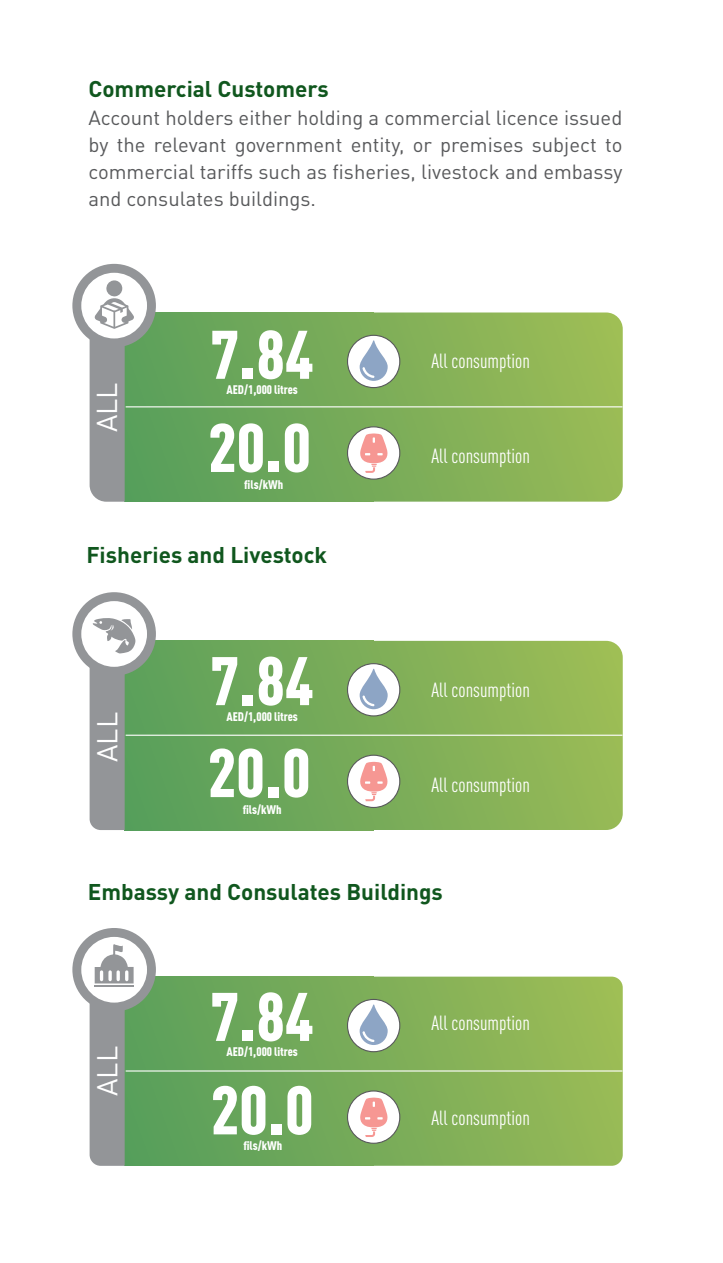
<style>
.page{position:relative;width:723px;height:1263px;background:#fff}
.page>*{position:absolute;margin:0;border:0;box-sizing:border-box;transform-origin:0 0}
.t1{font:900 condensed 67.5px "DINOT";color:#fff}
.t2{font:28.35px "DINOT";color:#fff}
.t3{font:700 22.5px "DINOT";color:#10571e}
.t4{font:20.25px/27px "DINOT";color:#58595b;text-align:justify}
.t5{font:condensed 20.25px "DINOT";color:#fff}
.t6{font:900 condensed 12.3px "DINOT";color:#fff}
</style>
<div class="page">
<div style="left:125px;top:313px;width:249px;height:189px;background:linear-gradient(to right,#59a05c,#7cad5a)"></div>
<svg style="left:374px;top:312px;width:249px;height:190px;background:#8db558"></svg>
<div style="left:72px;top:264px;width:84px;height:83px;background:#939598;border-radius:50%"></div>
<div style="left:81px;top:273px;width:66px;height:65px;background:#fff;border-radius:50%"></div>
<svg style="left:347px;top:335px;width:53px;height:53px"></svg>
<svg style="left:347px;top:426px;width:53px;height:54px"></svg>
<hr style="left:126px;top:406px;width:496px;height:1px;background:#fff">
<svg style="left:90px;top:280px;width:44px;height:222px"></svg>
<div style="left:125px;top:641px;width:249px;height:189px;background:linear-gradient(to right,#599f5b,#7bac59)"></div>
<svg style="left:374px;top:641px;width:249px;height:189px;background:#8cb457"></svg>
<div style="left:72px;top:592px;width:84px;height:84px;background:#939598;border-radius:50%"></div>
<div style="left:81px;top:601px;width:66px;height:66px;background:#fff;border-radius:50%"></div>
<svg style="left:347px;top:663px;width:53px;height:53px"></svg>
<svg style="left:347px;top:755px;width:53px;height:53px"></svg>
<hr style="left:126px;top:735px;width:496px;height:1px;background:#fff">
<svg style="left:90px;top:618px;width:45px;height:212px"></svg>
<div style="left:125px;top:977px;width:249px;height:189px;background:linear-gradient(to right,#59a05c,#7cad5a)"></div>
<svg style="left:374px;top:977px;width:249px;height:189px;background:#8cb558"></svg>
<div style="left:72px;top:928px;width:84px;height:83px;background:#939598;border-radius:50%"></div>
<div style="left:81px;top:937px;width:66px;height:65px;background:#fff;border-radius:50%"></div>
<svg style="left:347px;top:999px;width:53px;height:53px"></svg>
<svg style="left:347px;top:1090px;width:53px;height:54px"></svg>
<hr style="left:126px;top:1070px;width:496px;height:1px;background:#fff">
<svg style="left:90px;top:944px;width:44px;height:222px"></svg>
<hr style="left:94px;top:985px;width:40px;height:2px;background:#939598">
<p class="t3" style="left:88px;top:75px;width:242px">Commercial Customers</p>
<p class="t4" style="left:88px;top:104px;width:535px">Account holders either holding a commercial licence issued by the relevant government entity, or premises subject to commercial tariffs such as fisheries, livestock and embassy and consulates buildings.</p>
<h2 class="t2" style="left:89px;top:432px;width:51px;rotate:-90deg">ALL</h2>
<h1 class="t1" style="left:211px;top:313px;width:105px">7.84</h1>
<p class="t6" style="left:226px;top:382px;width:73px">AED/1,000 litres</p>
<h1 class="t1" style="left:208px;top:406px;width:105px">20.0</h1>
<p class="t6" style="left:244px;top:477px;width:40px">fils/kWh</p>
<p class="t3" style="left:86px;top:540px;width:242px">Fisheries and Livestock</p>
<h2 class="t2" style="left:90px;top:762px;width:51px;rotate:-90deg">ALL</h2>
<h1 class="t1" style="left:211px;top:639px;width:105px">7.84</h1>
<p class="t6" style="left:226px;top:709px;width:73px">AED/1,000 litres</p>
<h1 class="t1" style="left:208px;top:731px;width:105px">20.0</h1>
<p class="t6" style="left:243px;top:802px;width:40px">fils/kWh</p>
<p class="t5" style="left:431px;top:349px;width:100px">All consumption</p>
<p class="t5" style="left:431px;top:444px;width:100px">All consumption</p>
<p class="t5" style="left:431px;top:678px;width:100px">All consumption</p>
<p class="t5" style="left:431px;top:773px;width:100px">All consumption</p>
<p class="t3" style="left:88px;top:877px;width:356px">Embassy and Consulates Buildings</p>
<h2 class="t2" style="left:90px;top:1096px;width:51px;rotate:-90deg">ALL</h2>
<h1 class="t1" style="left:211px;top:975px;width:105px">7.84</h1>
<p class="t6" style="left:226px;top:1044px;width:73px">AED/1,000 litres</p>
<h1 class="t1" style="left:211px;top:1068px;width:105px">20.0</h1>
<p class="t6" style="left:243px;top:1138px;width:40px">fils/kWh</p>
<p class="t5" style="left:431px;top:1011px;width:100px">All consumption</p>
<p class="t5" style="left:431px;top:1106px;width:100px">All consumption</p>
</div>
